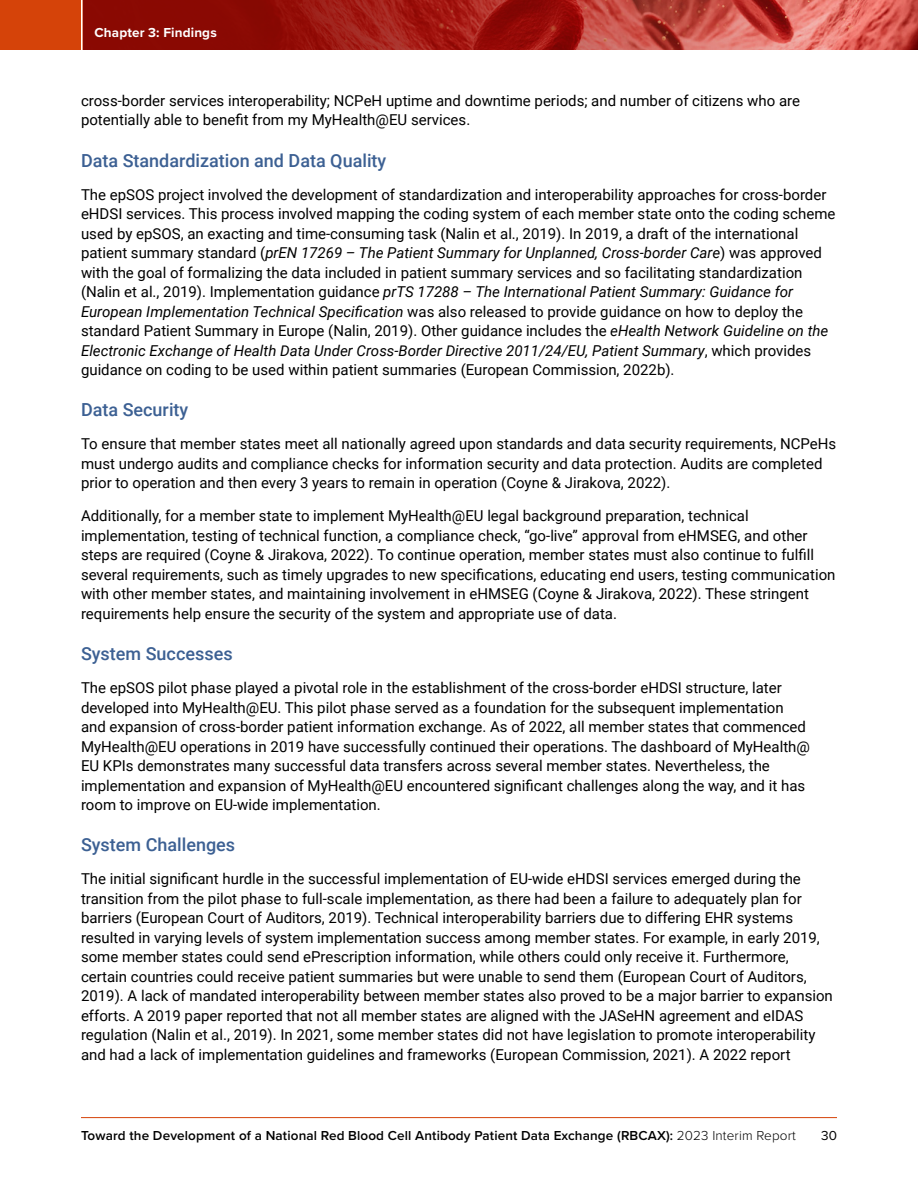
<style>
.page{position:relative;width:918px;height:1188px;background:#fff}
.page>*{position:absolute;margin:0;border:0;box-sizing:border-box;transform-origin:0 0}
.t1{font:500 18px "Roboto";color:#3c6093}
.t2{font:15px/19.5px "Roboto";color:#000}
.t3{font:600 13.5px "Proxima Nova";letter-spacing:.01em;color:#000}
.t4{font:700 13.5px "Proxima Nova";letter-spacing:.01em;color:#fff}
.t5{font:13.5px "Proxima Nova";color:#000}
.s1{font-style:italic}
.s2{font-weight:300}
</style>
<div class="page">
<hr style="left:81px;top:1117px;width:756px;height:1px;background:#d54309">
<img style="left:82px;top:0;width:836px;height:50px">
<div style="left:0;top:0;width:82px;height:50px;background:#d54309"></div>
<hr style="left:81px;top:0;width:1px;height:54px;background:#fff">
<p class="t4" style="left:94px;top:22px;width:124px">Chapter 3: Findings</p>
<p class="t2" style="left:81px;top:90px;width:721px">cross-border services interoperability; NCPeH uptime and downtime periods; and number of citizens who are potentially able to benefit from my MyHealth@EU services.</p>
<h5 class="t1" style="left:81px;top:147px;width:307px">Data Standardization and Data Quality</h5>
<p class="t2" style="left:81px;top:184px;width:756px">The epSOS project involved the development of standardization and interoperability approaches for cross-border eHDSI services. This process involved mapping the coding system of each member state onto the coding scheme used by epSOS, an exacting and time-consuming task (Nalin et al., 2019). In 2019, a draft of the international patient summary standard (<span class="s1">prEN 17269 – The Patient Summary for Unplanned, Cross-border Care</span>) was approved with the goal of formalizing the data included in patient summary services and so facilitating standardization (Nalin et al., 2019). Implementation guidance <span class="s1">prTS 17288 – The International Patient Summary: Guidance for European Implementation Technical Specification</span> was also released to provide guidance on how to deploy the standard Patient Summary in Europe (Nalin, 2019). Other guidance includes the <span class="s1">eHealth Network Guideline on the Electronic Exchange of Health Data Under Cross-Border Directive 2011/24/EU, Patient Summary</span>, which provides guidance on coding to be used within patient summaries (European Commission, 2022b).</p>
<h5 class="t1" style="left:81px;top:397px;width:109px">Data Security</h5>
<p class="t2" style="left:81px;top:434px;width:757px">To ensure that member states meet all nationally agreed upon standards and data security requirements, NCPeHs must undergo audits and compliance checks for information security and data protection. Audits are completed prior to operation and then every 3 years to remain in operation (Coyne &amp; Jirakova, 2022).</p>
<p class="t2" style="left:81px;top:506px;width:756px">Additionally, for a member state to implement MyHealth@EU legal background preparation, technical implementation, testing of technical function, a compliance check, “go-live” approval from eHMSEG, and other steps are required (Coyne &amp; Jirakova, 2022). To continue operation, member states must also continue to fulfill several requirements, such as timely upgrades to new specifications, educating end users, testing communication with other member states, and maintaining involvement in eHMSEG (Coyne &amp; Jirakova, 2022). These stringent requirements help ensure the security of the system and appropriate use of data.</p>
<h5 class="t1" style="left:81px;top:641px;width:153px">System Successes</h5>
<p class="t2" style="left:81px;top:677px;width:731px">The epSOS pilot phase played a pivotal role in the establishment of the cross-border eHDSI structure, later developed into MyHealth@EU. This pilot phase served as a foundation for the subsequent implementation and expansion of cross-border patient information exchange. As of 2022, all member states that commenced MyHealth@EU operations in 2019 have successfully continued their operations. The dashboard of MyHealth@ EU KPIs demonstrates many successful data transfers across several member states. Nevertheless, the implementation and expansion of MyHealth@EU encountered significant challenges along the way, and it has room to improve on EU-wide implementation.</p>
<h5 class="t1" style="left:81px;top:832px;width:156px">System Challenges</h5>
<p class="t2" style="left:81px;top:869px;width:753px">The initial significant hurdle in the successful implementation of EU-wide eHDSI services emerged during the transition from the pilot phase to full-scale implementation, as there had been a failure to adequately plan for barriers (European Court of Auditors, 2019). Technical interoperability barriers due to differing EHR systems resulted in varying levels of system implementation success among member states. For example, in early 2019, some member states could send ePrescription information, while others could only receive it. Furthermore, certain countries could receive patient summaries but were unable to send them (European Court of Auditors, 2019). A lack of mandated interoperability between member states also proved to be a major barrier to expansion efforts. A 2019 paper reported that not all member states are aligned with the JASeHN agreement and eIDAS regulation (Nalin et al., 2019). In 2021, some member states did not have legislation to promote interoperability and had a lack of implementation guidelines and frameworks (European Commission, 2021). A 2022 report</p>
<p class="t3" style="left:81px;top:1125px;width:716px">Toward the Development of a National Red Blood Cell Antibody Patient Data Exchange (RBCAX): <span class="s2">2023 Interim Report</span></p>
<p class="t5" style="left:821px;top:1125px;width:17px">30</p>
</div>
